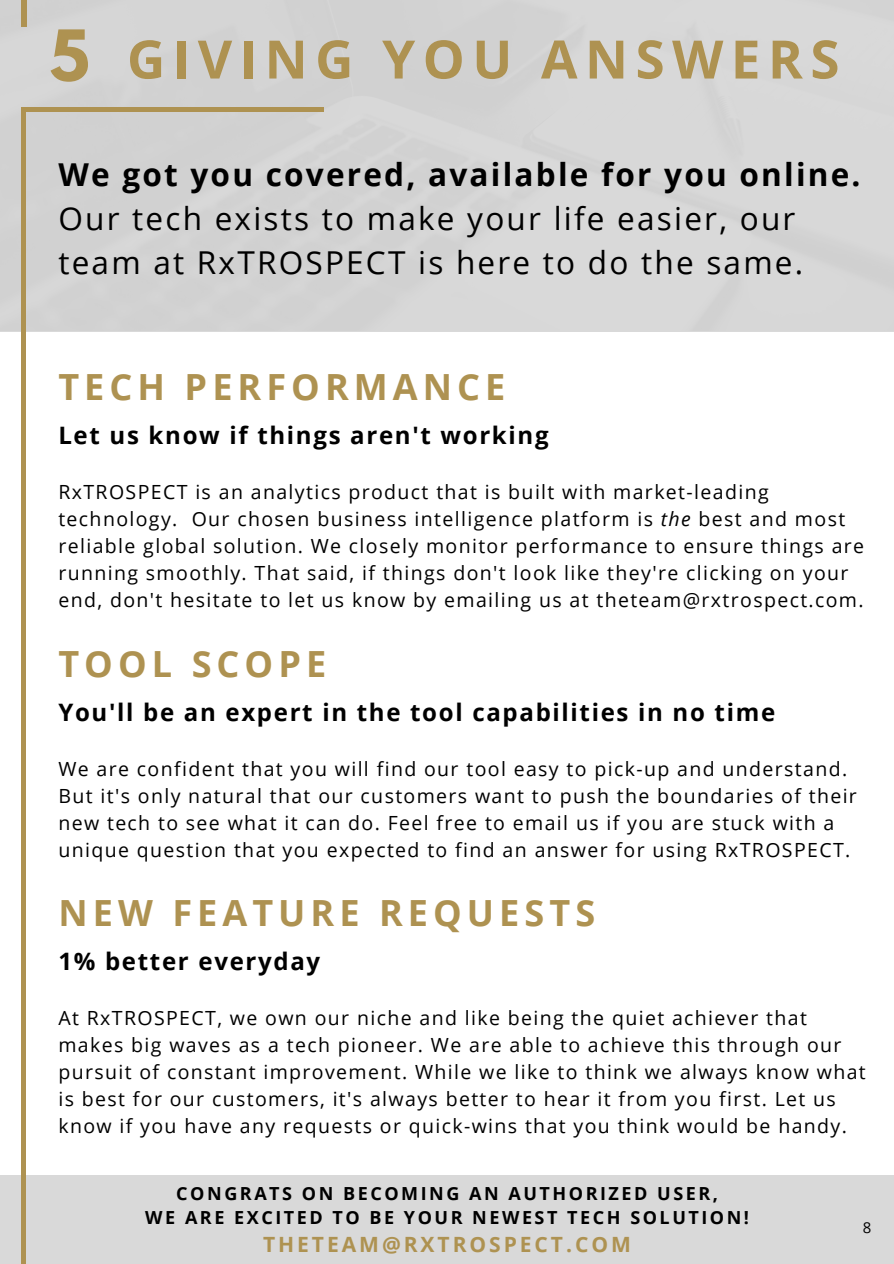
<style>
.page{position:relative;width:894px;height:1264px;background:#fff}
.page>*{position:absolute;margin:0;border:0;box-sizing:border-box;transform-origin:0 0}
.t1{font:700 62.25px "League Spartan";color:#ae9251}
.t2{font:700 52.95px "Open Sans";letter-spacing:.14em;color:#ae9251}
.t3{font:700 36px "Open Sans";letter-spacing:.14em;color:#ae9251}
.t4{font:31.5px/44px "Open Sans";letter-spacing:.07em;color:#000}
.t5{font:700 31.5px "Open Sans";letter-spacing:.07em;color:#000}
.t6{font:700 24px "Open Sans";letter-spacing:.07em;color:#000}
.t7{font:700 21px "Open Sans";letter-spacing:.14em;color:#ae9251}
.t8{font:19.5px/27px "Open Sans";letter-spacing:.07em;color:#000}
.t9{font:700 18px "Open Sans";letter-spacing:.14em;color:#000}
.t10{font:15px "Open Sans";color:#000}
.s1{font-style:italic}
</style>
<div class="page">
<div style="left:0;top:0;width:893px;height:330px;background:#d5d5d5"></div>
<div style="left:21px;top:107px;width:302px;height:5px;background:#ae9251"></div>
<div style="left:21px;top:0;width:6px;height:27px;background:#ae9251"></div>
<div style="left:0;top:1175px;width:893px;height:88px;background:#d9d9d9"></div>
<div style="left:21px;top:107px;width:5px;height:1156px;background:#ae9251"></div>
<p class="t1" style="left:49px;top:25px;width:41px">5</p>
<p class="t2" style="left:127px;top:22px;width:713px">GIVING YOU ANSWERS</p>
<p class="t5" style="left:58px;top:153px;width:803px">We got you covered, available for you online.</p>
<p class="t4" style="left:58px;top:196px;width:746px">Our tech exists to make your life easier, our team at RxTROSPECT is here to do the same.</p>
<p class="t3" style="left:58px;top:361px;width:448px">TECH PERFORMANCE</p>
<p class="t6" style="left:58px;top:418px;width:491px">Let us know if things aren't working</p>
<p class="t8" style="left:58px;top:478px;width:807px">RxTROSPECT is an analytics product that is built with market-leading technology. Our chosen business intelligence platform is <span class="s1">the</span> best and most reliable global solution. We closely monitor performance to ensure things are running smoothly. That said, if things don't look like they're clicking on your end, don't hesitate to let us know by emailing us at theteam@rxtrospect.com.</p>
<p class="t3" style="left:58px;top:638px;width:269px">TOOL SCOPE</p>
<p class="t6" style="left:58px;top:695px;width:718px">You'll be an expert in the tool capabilities in no time</p>
<p class="t8" style="left:58px;top:755px;width:799px">We are confident that you will find our tool easy to pick-up and understand.<br>But it's only natural that our customers want to push the boundaries of their new tech to see what it can do. Feel free to email us if you are stuck with a unique question that you expected to find an answer for using RxTROSPECT.</p>
<p class="t3" style="left:58px;top:887px;width:538px">NEW FEATURE REQUESTS</p>
<p class="t6" style="left:58px;top:944px;width:263px">1% better everyday</p>
<p class="t8" style="left:58px;top:1004px;width:808px">At RxTROSPECT, we own our niche and like being the quiet achiever that makes big waves as a tech pioneer. We are able to achieve this through our pursuit of constant improvement. While we like to think we always know what is best for our customers, it's always better to hear it from you first. Let us know if you have any requests or quick-wins that you think would be handy.</p>
<p class="t9" style="left:176px;top:1180px;width:543px">CONGRATS ON BECOMING AN AUTHORIZED USER,</p>
<p class="t9" style="left:145px;top:1204px;width:605px">WE ARE EXCITED TO BE YOUR NEWEST TECH SOLUTION!</p>
<p class="t7" style="left:263px;top:1229px;width:369px">THETEAM@RXTROSPECT.COM</p>
<p class="t10" style="left:862px;top:1216px;width:10px">8</p>
</div>
